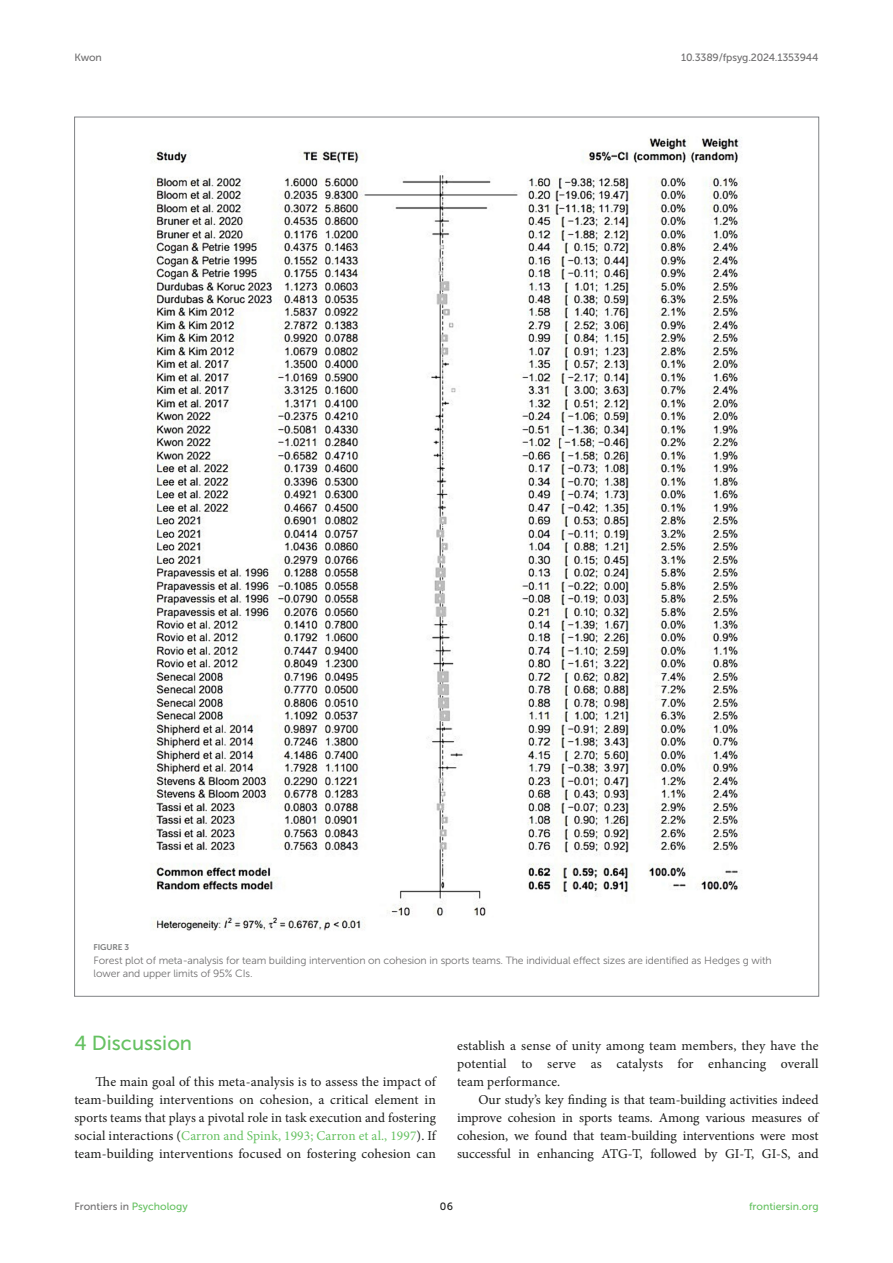
<style>
.page{position:relative;width:893px;height:1263px;background:#fff}
.page>*{position:absolute;margin:0;border:0;box-sizing:border-box;transform-origin:0 0}
.HEAD_1{font:20.25px "Museo Sans 500";color:#65c161}
.TEXT_FLUSH{font:13.5px/18px "Minion Pro";letter-spacing:.01em;color:#1b1c1b;text-align:justify}
.TEXT{font:13.5px/18px "Minion Pro";letter-spacing:-.01em;color:#1b1c1b;text-align:justify}
.FIG_LEG{font:10.5px/13.5px "Museo Sans 300";letter-spacing:-.01em;color:#706f70}
.t1{font:10.5px "Museo Sans 500";letter-spacing:-.015em;color:#706f70}
.t2{font:10.5px "Museo Sans 500";color:#65c161}
.t3{font:10.5px "Museo Sans 500";color:#1b1c1b}
.FIG_HD{font:8.25px "Museo Sans 700";letter-spacing:-.01em;color:#7e7f7f}
.s1{color:#65c161}
</style>
<div class="page">
<img style="left:151px;top:137px;width:591px;height:794px">
<p class="t1" style="left:74px;top:51px;width:29px">Kwon</p>
<p class="t1" style="left:681px;top:51px;width:139px">10.3389/fpsyg.2024.1353944</p>
<p class="FIG_HD" style="left:94px;top:943px;width:37px">FIGURE 3</p>
<p class="FIG_LEG" style="left:94px;top:953px;width:680px">Forest plot of meta-analysis for team building intervention on cohesion in sports teams. The individual effect sizes are identified as Hedges g with lower and upper limits of 95% CIs.</p>
<p class="HEAD_1" style="left:74px;top:1032px;width:119px">4 Discussion</p>
<p class="TEXT_FLUSH" style="left:74px;top:1073px;width:363px;text-indent:21px">The main goal of this meta-analysis is to assess the impact of team-building interventions on cohesion, a critical element in sports teams that plays a pivotal role in task execution and fostering social interactions (<span class="s1">Carron and Spink, 1993; Carron et al., 1997</span>). If team-building interventions focused on fostering cohesion can</p>
<p class="TEXT_FLUSH" style="left:457px;top:1037px;width:363px">establish a sense of unity among team members, they have the potential to serve as catalysts for enhancing overall team performance.</p>
<p class="TEXT" style="left:457px;top:1091px;width:363px;text-indent:21px">Our study’s key finding is that team-building activities indeed improve cohesion in sports teams. Among various measures of cohesion, we found that team-building interventions were most successful in enhancing ATG-T, followed by GI-T, GI-S, and</p>
<p class="t1" style="left:74px;top:1200px;width:115px">Frontiers in <span class="s1">Psychology</span></p>
<p class="t3" style="left:440px;top:1200px;width:15px">06</p>
<p class="t2" style="left:749px;top:1200px;width:71px">frontiersin.org</p>
</div>
